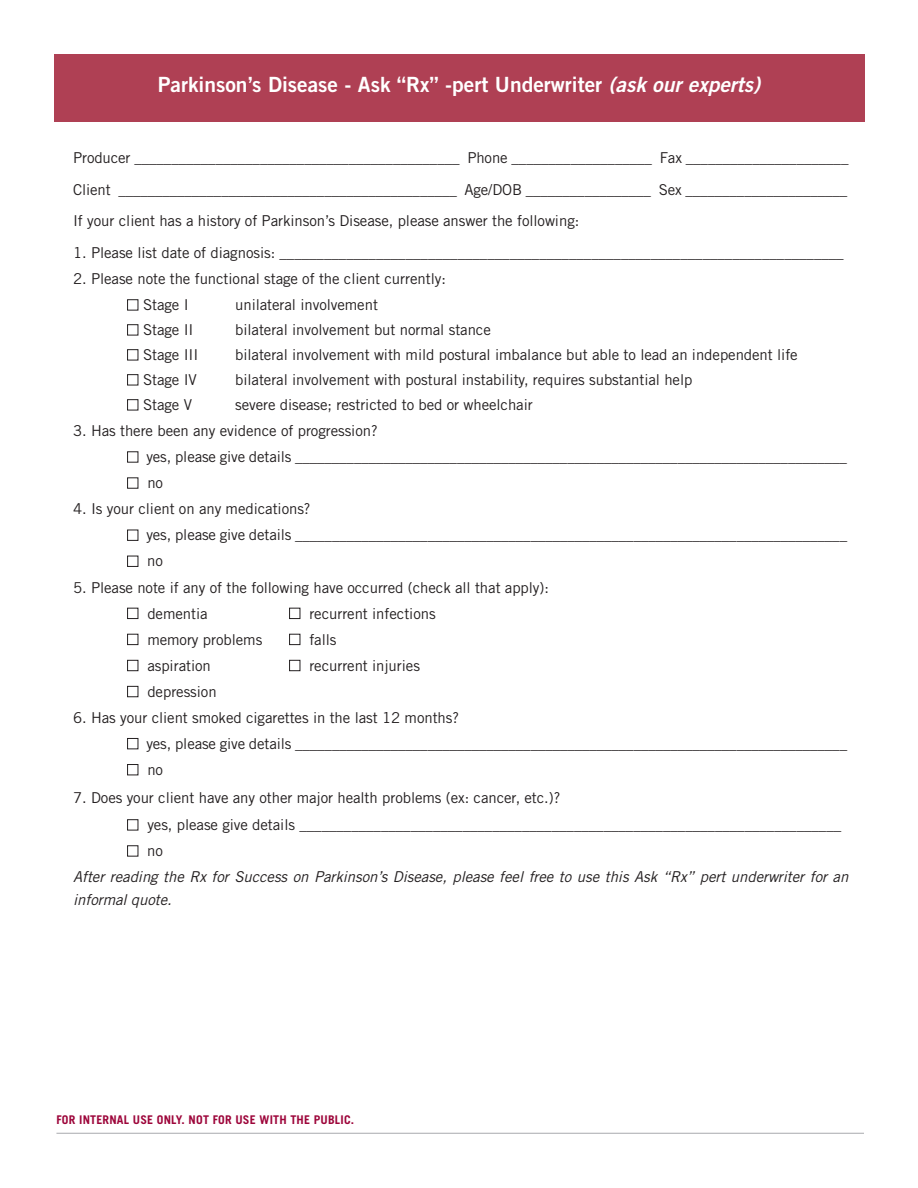
<style>
.page{position:relative;width:918px;height:1188px;background:#fff}
.page>*{position:absolute;margin:0;border:0;box-sizing:border-box;transform-origin:0 0}
.t1{font:21px "Trade Gothic LT Std Bd 2";color:#fff}
.t2{font:15px/26.1px "Trade Gothic+PXWKTI";letter-spacing:-.005em;color:#231f20}
.t3{font:15px/22.5px "Trade Gothic Oblique+IAESSE";letter-spacing:-.005em;color:#231f20}
.t4{font:700 12px "Trade Gothic LT Std";letter-spacing:.015em;color:#9d053a}
.s1{font-family:"Trade Gothic LT Std Bd 2 Obl"}
</style>
<div class="page">
<div style="left:54px;top:54px;width:810px;height:68px;background:#af4054"></div>
<hr style="left:56px;top:1133px;width:808px;height:1px;background:#a8a9ad">
<div style="left:127px;top:300px;width:11px;height:10px;border:1px solid #231f20"></div>
<div style="left:127px;top:325px;width:11px;height:10px;border:1px solid #231f20"></div>
<div style="left:127px;top:349px;width:11px;height:11px;border:1px solid #231f20"></div>
<div style="left:127px;top:374px;width:11px;height:11px;border:1px solid #231f20"></div>
<div style="left:127px;top:399px;width:11px;height:11px;border:1px solid #231f20"></div>
<div style="left:127px;top:452px;width:11px;height:10px;border:1px solid #231f20"></div>
<div style="left:127px;top:478px;width:11px;height:10px;border:1px solid #231f20"></div>
<div style="left:127px;top:530px;width:11px;height:11px;border:1px solid #231f20"></div>
<div style="left:127px;top:556px;width:11px;height:11px;border:1px solid #231f20"></div>
<div style="left:127px;top:608px;width:11px;height:11px;border:1px solid #231f20"></div>
<div style="left:289px;top:608px;width:11px;height:11px;border:1px solid #231f20"></div>
<div style="left:127px;top:634px;width:11px;height:11px;border:1px solid #231f20"></div>
<div style="left:289px;top:634px;width:11px;height:11px;border:1px solid #231f20"></div>
<div style="left:127px;top:660px;width:11px;height:11px;border:1px solid #231f20"></div>
<div style="left:289px;top:660px;width:11px;height:11px;border:1px solid #231f20"></div>
<div style="left:127px;top:686px;width:11px;height:11px;border:1px solid #231f20"></div>
<div style="left:127px;top:738px;width:11px;height:11px;border:1px solid #231f20"></div>
<div style="left:127px;top:764px;width:11px;height:11px;border:1px solid #231f20"></div>
<div style="left:127px;top:820px;width:11px;height:10px;border:1px solid #231f20"></div>
<div style="left:127px;top:846px;width:11px;height:10px;border:1px solid #231f20"></div>
<h1 class="t1" style="left:158px;top:73px;width:604px">Parkinson’s Disease - Ask “Rx” -pert Underwriter <span class="s1">(ask our experts)</span></h1>
<p class="t2" style="left:73px;top:144px;width:777px;line-height:31.5px;text-align:justify">Producer ____________________________________________ Phone ___________________ Fax ______________________ Client ______________________________________________ Age/DOB _________________ Sex ______________________ If your client has a history of Parkinson’s Disease, please answer the following:</p>
<p class="t2" style="left:73px;top:241px;width:772px">1. Please list date of diagnosis: ____________________________________________________________________________</p>
<p class="t2" style="left:143px;top:267px;width:304px;text-indent:-70px">2. Please note the functional stage of the client currently:<br>Stage I</p>
<p class="t2" style="left:235px;top:293px;width:144px">unilateral involvement</p>
<p class="t2" style="left:143px;top:318px;width:52px">Stage II</p>
<p class="t2" style="left:235px;top:318px;width:257px">bilateral involvement but normal stance</p>
<p class="t2" style="left:143px;top:343px;width:57px">Stage III</p>
<p class="t2" style="left:235px;top:343px;width:564px">bilateral involvement with mild postural imbalance but able to lead an independent life</p>
<p class="t2" style="left:143px;top:368px;width:55px">Stage IV</p>
<p class="t2" style="left:235px;top:368px;width:459px">bilateral involvement with postural instability, requires substantial help</p>
<p class="t2" style="left:143px;top:393px;width:50px">Stage V</p>
<p class="t2" style="left:235px;top:393px;width:299px">severe disease; restricted to bed or wheelchair</p>
<p class="t2" style="left:146px;top:419px;width:702px;text-indent:-73px">3. Has there been any evidence of progression?<br>yes, please give details ___________________________________________________________________________ no</p>
<p class="t2" style="left:146px;top:497px;width:702px;text-indent:-73px">4. Is your client on any medications?<br>yes, please give details ___________________________________________________________________________ no</p>
<p class="t2" style="left:147px;top:575px;width:403px;text-indent:-74px">5. Please note if any of the following have occurred (check all that apply): dementia</p>
<p class="t2" style="left:309px;top:601px;width:128px">recurrent infections</p>
<p class="t2" style="left:147px;top:627px;width:116px">memory problems</p>
<p class="t2" style="left:309px;top:627px;width:29px">falls</p>
<p class="t2" style="left:147px;top:653px;width:65px">aspiration</p>
<p class="t2" style="left:309px;top:653px;width:112px">recurrent injuries</p>
<p class="t2" style="left:147px;top:680px;width:71px">depression</p>
<p class="t2" style="left:146px;top:706px;width:702px;text-indent:-73px">6. Has your client smoked cigarettes in the last 12 months?<br>yes, please give details ___________________________________________________________________________ no</p>
<p class="t2" style="left:147px;top:785px;width:695px;line-height:27.6px;text-indent:-74px">7. Does your client have any other major health problems (ex: cancer, etc.)?<br>yes, please give details _________________________________________________________________________</p>
<p class="t2" style="left:147px;top:839px;width:17px">no</p>
<p class="t3" style="left:73px;top:867px;width:777px">After reading the Rx for Success on Parkinson’s Disease, please feel free to use this Ask “Rx” pert underwriter for an informal quote.</p>
<p class="t4" style="left:56px;top:1113px;width:299px">FOR INTERNAL USE ONLY. NOT FOR USE WITH THE PUBLIC.</p>
</div>
